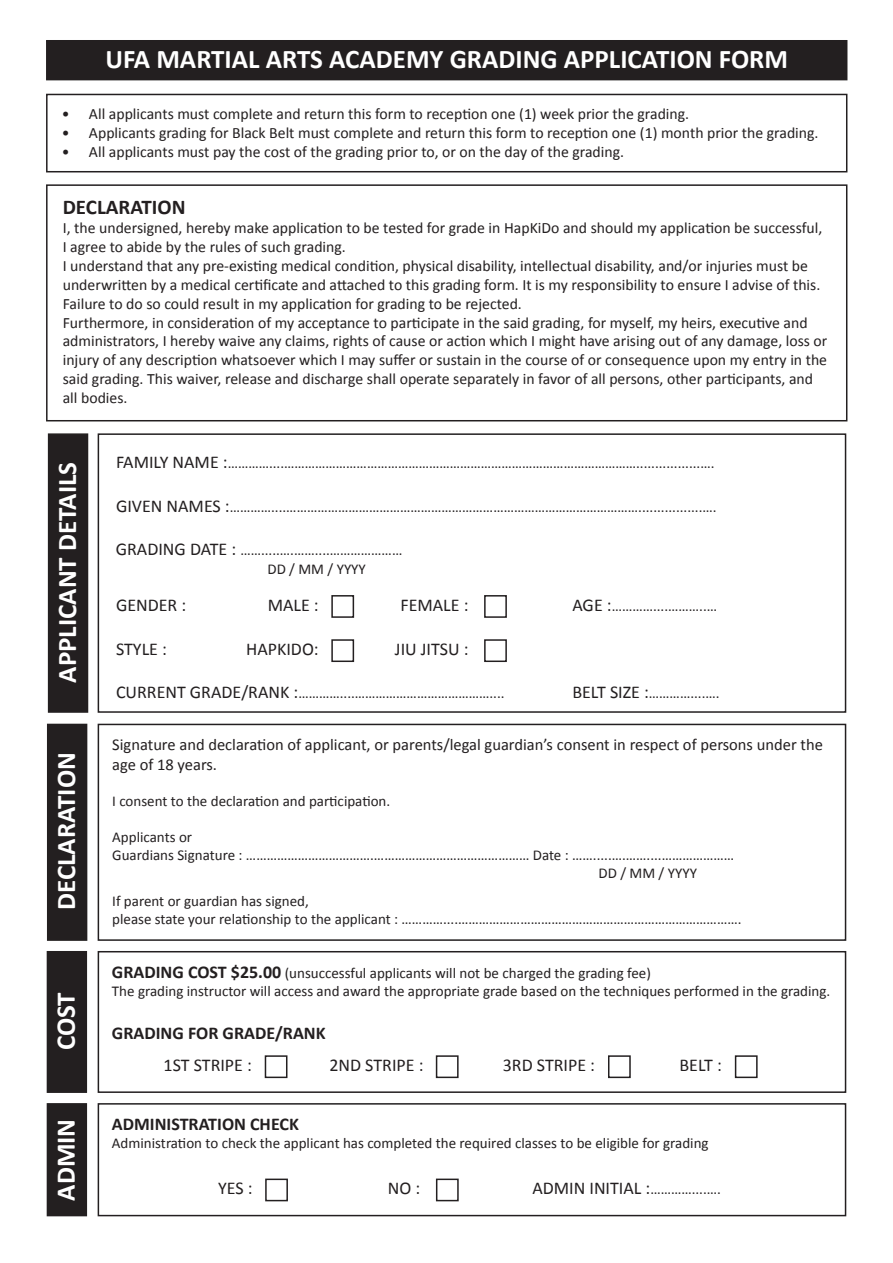
<style>
.page{position:relative;width:893px;height:1263px;background:#fff}
.page>*{position:absolute;margin:0;border:0;box-sizing:border-box;transform-origin:0 0}
.t1{font:700 27px "Calibri";color:#fff}
.t2{font:700 21px "Calibri";color:#231f20}
.t3{font:18px "Calibri";color:#231f20}
.t4{font:700 18px "Calibri";color:#231f20}
.t5{font:16.5px/19.8px "Calibri";color:#231f20}
.t6{font:15.75px/18.9px "Calibri";color:#231f20}
.t7{font:15px/18px "Calibri";color:#231f20}
.s1{font-size:18px}
.s2{font-weight:700;font-size:18px}
.s3{font-size:15px}
</style>
<div class="page">
<div style="left:46px;top:40px;width:801px;height:40px;background:#231f20"></div>
<div style="left:48px;top:433px;width:40px;height:280px;background:#231f20"></div>
<div style="left:46px;top:184px;width:801px;height:237px;border:2px solid #231f20"></div>
<div style="left:98px;top:433px;width:748px;height:280px;border:2px solid #231f20"></div>
<div style="left:47px;top:724px;width:40px;height:217px;background:#231f20"></div>
<div style="left:98px;top:724px;width:748px;height:217px;border:2px solid #231f20"></div>
<div style="left:47px;top:951px;width:40px;height:142px;background:#231f20"></div>
<div style="left:98px;top:951px;width:748px;height:142px;border:2px solid #231f20"></div>
<div style="left:46px;top:94px;width:801px;height:78px;border:2px solid #231f20"></div>
<div style="left:47px;top:1103px;width:40px;height:113px;background:#231f20"></div>
<div style="left:98px;top:1103px;width:748px;height:113px;border:2px solid #231f20"></div>
<div style="left:484px;top:595px;width:23px;height:23px;border:2px solid #231f20"></div>
<div style="left:331px;top:639px;width:23px;height:23px;border:2px solid #231f20"></div>
<div style="left:331px;top:595px;width:23px;height:23px;border:2px solid #231f20"></div>
<div style="left:484px;top:639px;width:23px;height:23px;border:2px solid #231f20"></div>
<div style="left:265px;top:1055px;width:22px;height:23px;border:2px solid #231f20"></div>
<div style="left:436px;top:1055px;width:23px;height:23px;border:2px solid #231f20"></div>
<div style="left:608px;top:1055px;width:23px;height:23px;border:2px solid #231f20"></div>
<div style="left:735px;top:1055px;width:23px;height:23px;border:2px solid #231f20"></div>
<div style="left:436px;top:1178px;width:23px;height:23px;border:2px solid #231f20"></div>
<div style="left:265px;top:1178px;width:23px;height:23px;border:2px solid #231f20"></div>
<h1 class="t1" style="left:105px;top:42px;width:684px">UFA MARTIAL ARTS ACADEMY GRADING APPLICATION FORM</h1>
<p class="t6" style="left:62px;top:104px;width:629px">• All applicants must complete and return this form to reception one (1) week prior the grading.</p>
<p class="t6" style="left:62px;top:123px;width:758px">• Applicants grading for Black Belt must complete and return this form to reception one (1) month prior the grading.</p>
<p class="t6" style="left:62px;top:142px;width:564px">• All applicants must pay the cost of the grading prior to, or on the day of the grading.</p>
<h2 class="t2" style="left:63px;top:194px;width:124px">DECLARATION</h2>
<p class="t6" style="left:63px;top:218px;width:766px">I, the undersigned, hereby make application to be tested for grade in HapKiDo and should my application be successful, I agree to abide by the rules of such grading.<br>I understand that any pre-existing medical condition, physical disability, intellectual disability, and/or injuries must be underwritten by a medical certificate and attached to this grading form. It is my responsibility to ensure I advise of this.<br>Failure to do so could result in my application for grading to be rejected.<br>Furthermore, in consideration of my acceptance to participate in the said grading, for myself, my heirs, executive and administrators, I hereby waive any claims, rights of cause or action which I might have arising out of any damage, loss or injury of any description whatsoever which I may suffer or sustain in the course of or consequence upon my entry in the said grading. This waiver, release and discharge shall operate separately in favor of all persons, other participants, and all bodies.</p>
<h1 class="t1" style="left:50px;top:683px;width:222px;rotate:-90deg">APPLICANT DETAILS</h1>
<h1 class="t1" style="left:49px;top:910px;width:159px;rotate:-90deg">DECLARATION</h1>
<h1 class="t1" style="left:49px;top:1050px;width:60px;rotate:-90deg">COST</h1>
<h1 class="t1" style="left:49px;top:1201px;width:83px;rotate:-90deg">ADMIN</h1>
<p class="t7" style="left:116px;top:454px;width:600px"><span class="s1">FAMILY NAME :</span>…………....………………………………………………………………………………………….................….</p>
<p class="t7" style="left:116px;top:498px;width:602px"><span class="s1">GIVEN NAMES :</span>…………....………………………………………………………………………………………….................….</p>
<p class="t7" style="left:267px;top:541px;width:136px;line-height:18.9px;text-indent:-152px"><span class="s1">GRADING DATE :</span> …….....….……....…………………<br>DD / MM / YYYY</p>
<p class="t3" style="left:116px;top:593px;width:72px">GENDER :</p>
<p class="t3" style="left:116px;top:637px;width:52px">STYLE :</p>
<p class="t3" style="left:246px;top:637px;width:74px">HAPKIDO:</p>
<p class="t3" style="left:395px;top:637px;width:75px">JIU JITSU :</p>
<p class="t3" style="left:268px;top:593px;width:53px">MALE :</p>
<p class="t3" style="left:400px;top:593px;width:70px">FEMALE :</p>
<p class="t7" style="left:572px;top:597px;width:146px"><span class="s1">AGE :</span>…………....………..…</p>
<p class="t7" style="left:116px;top:684px;width:390px"><span class="s1">CURRENT GRADE/RANK :</span>…………....…………………………………....</p>
<p class="t7" style="left:572px;top:684px;width:149px"><span class="s1">BELT SIZE :</span>…………....….</p>
<p class="t5" style="left:112px;top:734px;width:712px">Signature and declaration of applicant, or parents/legal guardian’s consent in respect of persons under the age of 18 years.</p>
<p class="t7" style="left:112px;top:792px;width:280px">I consent to the declaration and participation.</p>
<p class="t7" style="left:112px;top:828px;width:81px">Applicants or</p>
<p class="t7" style="left:112px;top:846px;width:623px">Guardians Signature : ……………………………….……………………………………… Date : …….....….……....…………………</p>
<p class="t7" style="left:598px;top:864px;width:100px">DD / MM / YYYY</p>
<p class="t7" style="left:112px;top:892px;width:631px">If parent or guardian has signed,<br>please state your relationship to the applicant : …………....……………………………………………………………………….</p>
<p class="t7" style="left:112px;top:964px;width:720px"><span class="s2">GRADING COST $25.00</span> (unsuccessful applicants will not be charged the grading fee)<br>The grading instructor will access and award the appropriate grade based on the techniques performed in the grading.</p>
<p class="t4" style="left:112px;top:1022px;width:215px">GRADING FOR GRADE/RANK</p>
<p class="t3" style="left:164px;top:1054px;width:90px">1ST STRIPE :</p>
<p class="t3" style="left:329px;top:1054px;width:96px">2ND STRIPE :</p>
<p class="t3" style="left:503px;top:1054px;width:94px">3RD STRIPE :</p>
<p class="t3" style="left:679px;top:1054px;width:44px">BELT :</p>
<p class="t4" style="left:112px;top:1113px;width:188px">ADMINISTRATION CHECK</p>
<p class="t7" style="left:112px;top:1134px;width:598px">Administration to check the applicant has completed the required classes to be eligible for grading</p>
<p class="t3" style="left:218px;top:1177px;width:36px">YES :</p>
<p class="t3" style="left:388px;top:1177px;width:34px">NO :</p>
<p class="t3" style="left:532px;top:1177px;width:190px">ADMIN INITIAL :<span class="s3">…………....….</span></p>
</div>
